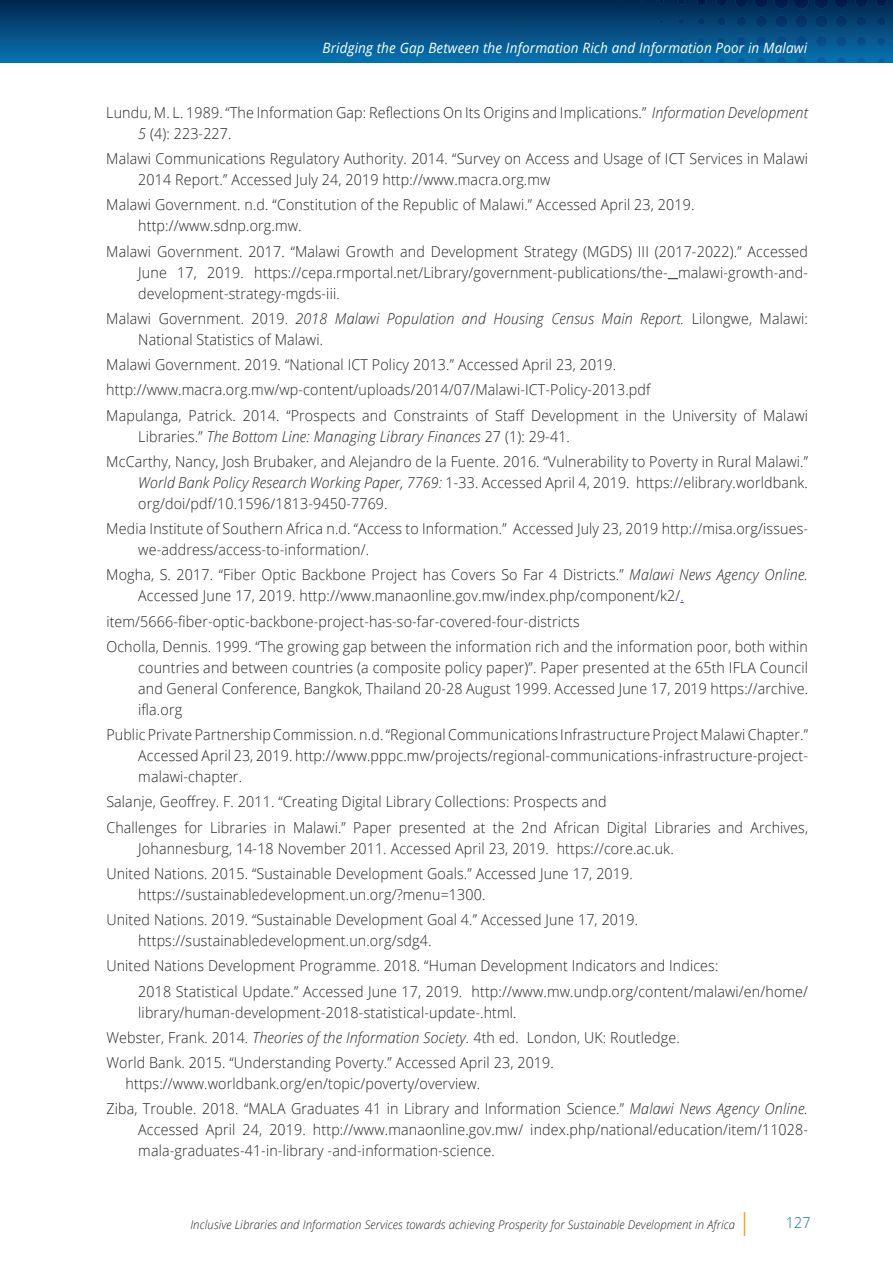
<style>
.page{position:relative;width:893px;height:1263px;background:#fff}
.page>*{position:absolute;margin:0;border:0;box-sizing:border-box;transform-origin:0 0}
.t1{font:300 15px/21px "Open Sans";letter-spacing:.01em;color:#231f20;scale:.95 1}
.t2{font:300 15px "Open Sans";color:#0570ad;scale:.95 1}
.t3{font:italic 14.25px "Open Sans";letter-spacing:.01em;color:#fff;scale:.95 1}
.t4{font:italic 300 12px "Open Sans";letter-spacing:.01em;color:#231f20;scale:.95 1}
.s1{font-style:italic}
.s2{color:#3853a3}
</style>
<div class="page">
<div style="left:0;top:0;width:893px;height:62px;background:linear-gradient(to bottom,#03264d,#0772b0)"></div>
<svg style="left:718px;top:58px;width:6px;height:4px"></svg>
<svg style="left:738px;top:58px;width:7px;height:4px"></svg>
<svg style="left:757px;top:57px;width:8px;height:5px"></svg>
<svg style="left:777px;top:57px;width:9px;height:5px"></svg>
<svg style="left:797px;top:57px;width:9px;height:5px"></svg>
<svg style="left:817px;top:57px;width:9px;height:5px"></svg>
<svg style="left:837px;top:57px;width:8px;height:5px"></svg>
<svg style="left:858px;top:58px;width:7px;height:4px"></svg>
<svg style="left:878px;top:58px;width:6px;height:4px"></svg>
<svg style="left:679px;top:39px;width:4px;height:5px"></svg>
<svg style="left:698px;top:38px;width:6px;height:6px"></svg>
<svg style="left:718px;top:38px;width:7px;height:7px"></svg>
<svg style="left:737px;top:37px;width:9px;height:9px"></svg>
<svg style="left:756px;top:37px;width:10px;height:9px"></svg>
<svg style="left:776px;top:36px;width:10px;height:11px"></svg>
<svg style="left:796px;top:36px;width:11px;height:11px"></svg>
<svg style="left:816px;top:36px;width:11px;height:11px"></svg>
<svg style="left:836px;top:36px;width:10px;height:10px"></svg>
<svg style="left:857px;top:37px;width:9px;height:9px"></svg>
<svg style="left:877px;top:38px;width:8px;height:7px"></svg>
<svg style="left:659px;top:20px;width:4px;height:3px"></svg>
<svg style="left:679px;top:19px;width:5px;height:5px"></svg>
<svg style="left:698px;top:18px;width:7px;height:7px"></svg>
<svg style="left:717px;top:17px;width:9px;height:9px"></svg>
<svg style="left:736px;top:16px;width:10px;height:11px"></svg>
<svg style="left:756px;top:16px;width:11px;height:11px"></svg>
<svg style="left:775px;top:15px;width:12px;height:13px"></svg>
<svg style="left:795px;top:15px;width:13px;height:13px"></svg>
<svg style="left:815px;top:15px;width:12px;height:13px"></svg>
<svg style="left:835px;top:16px;width:12px;height:11px"></svg>
<svg style="left:856px;top:16px;width:10px;height:11px"></svg>
<svg style="left:877px;top:17px;width:9px;height:9px"></svg>
<svg style="left:659px;top:0;width:4px;height:4px"></svg>
<svg style="left:678px;top:0;width:6px;height:5px"></svg>
<svg style="left:697px;top:0;width:8px;height:5px"></svg>
<svg style="left:716px;top:0;width:10px;height:6px"></svg>
<svg style="left:736px;top:0;width:11px;height:7px"></svg>
<svg style="left:755px;top:0;width:13px;height:8px"></svg>
<img style="left:774px;top:0;width:14px;height:8px">
<img style="left:794px;top:0;width:15px;height:9px">
<img style="left:814px;top:0;width:14px;height:9px">
<svg style="left:835px;top:0;width:13px;height:8px"></svg>
<svg style="left:855px;top:0;width:12px;height:7px"></svg>
<svg style="left:876px;top:0;width:10px;height:6px"></svg>
<svg style="left:744px;top:1212px;width:1px;height:24px"></svg>
<p class="t3" style="left:322px;top:38px;width:512px">Bridging the Gap Between the Information Rich and Information Poor in Malawi</p>
<p class="t1" style="left:138px;top:101px;width:706px;text-indent:-32px">Lundu, M. L. 1989. “The Information Gap: Reflections On Its Origins and Implications.” <span class="s1">Information Development<br>5</span> (4): 223-227.</p>
<p class="t1" style="left:138px;top:148px;width:706px;text-indent:-32px">Malawi Communications Regulatory Authority. 2014. “Survey on Access and Usage of ICT Services in Malawi<br>2014 Report.” Accessed July 24, 2019 http://www.macra.org.mw</p>
<p class="t1" style="left:138px;top:194px;width:587px;text-indent:-32px">Malawi Government. n.d. “Constitution of the Republic of Malawi.” Accessed April 23, 2019. http://www.sdnp.org.mw.</p>
<p class="t1" style="left:138px;top:240px;width:706px;text-align:justify;text-indent:-32px">Malawi Government. 2017. “Malawi Growth and Development Strategy (MGDS) III (2017-2022).” Accessed June 17, 2019. https://cepa.rmportal.net/Library/government-publications/the- malawi-growth-and&shy;development-strategy-mgds-iii.</p>
<p class="t1" style="left:138px;top:307px;width:706px;text-indent:-32px">Malawi Government. 2019. <span class="s1">2018 Malawi Population and Housing Census Main Report.</span> Lilongwe, Malawi:<br>National Statistics of Malawi.</p>
<p class="t1" style="left:106px;top:352px;width:740px;line-height:25.2px">Malawi Government. 2019. “National ICT Policy 2013.” Accessed April 23, 2019. http://www.macra.org.mw/wp-content/uploads/2014/07/Malawi-ICT-Policy-2013.pdf<br>Mapulanga, Patrick. 2014. “Prospects and Constraints of Staff Development in the University of Malawi</p>
<p class="t1" style="left:106px;top:423px;width:740px;line-height:25.2px;text-indent:32px">Libraries.” <span class="s1">The Bottom Line: Managing Library Finances</span> 27 (1): 29-41.<br>McCarthy, Nancy, Josh Brubaker, and Alejandro de la Fuente. 2016. “Vulnerability to Poverty in Rural Malawi.”</p>
<p class="t1" style="left:138px;top:471px;width:706px"><span class="s1">World Bank Policy Research Working Paper, 7769:</span> 1-33. Accessed April 4, 2019. https://elibrary.worldbank. org/doi/pdf/10.1596/1813-9450-7769.</p>
<p class="t1" style="left:138px;top:518px;width:706px;text-indent:-32px">Media Institute of Southern Africa n.d. “Access to Information.” Accessed July 23, 2019 http://misa.org/issues&shy;we-address/access-to-information/.</p>
<p class="t1" style="left:138px;top:564px;width:706px;text-indent:-32px">Mogha, S. 2017. “Fiber Optic Backbone Project has Covers So Far 4 Districts.” <span class="s1">Malawi News Agency Online.<br></span>Accessed June 17, 2019. http://www.manaonline.gov.mw/index.php/component/k2/<span class="s2">.</span></p>
<p class="t1" style="left:106px;top:608px;width:740px;line-height:25.2px">item/5666-fiber-optic-backbone-project-has-so-far-covered-four-districts<br>Ocholla, Dennis. 1999. “The growing gap between the information rich and the information poor, both within</p>
<p class="t1" style="left:138px;top:656px;width:707px;text-align:justify">countries and between countries (a composite policy paper)”. Paper presented at the 65th IFLA Council and General Conference, Bangkok, Thailand 20-28 August 1999. Accessed June 17, 2019 https://archive. ifla.org</p>
<p class="t1" style="left:138px;top:724px;width:706px;text-align:justify;text-indent:-32px">Public Private Partnership Commission. n.d. “Regional Communications Infrastructure Project Malawi Chapter.” Accessed April 23, 2019. http://www.pppc.mw/projects/regional-communications-infrastructure-project&shy;malawi-chapter.</p>
<p class="t1" style="left:106px;top:789px;width:740px;line-height:25.2px">Salanje, Geoffrey. F. 2011. “Creating Digital Library Collections: Prospects and<br>Challenges for Libraries in Malawi.” Paper presented at the 2nd African Digital Libraries and Archives,</p>
<p class="t1" style="left:106px;top:835px;width:599px;line-height:25.2px;text-indent:32px">Johannesburg, 14-18 November 2011. Accessed April 23, 2019. https://core.ac.uk.<br>United Nations. 2015. “Sustainable Development Goals.” Accessed June 17, 2019.</p>
<p class="t1" style="left:106px;top:881px;width:561px;line-height:25.2px;text-indent:32px">https://sustainabledevelopment.un.org/?menu=1300.<br>United Nations. 2019. “Sustainable Development Goal 4.” Accessed June 17, 2019.</p>
<p class="t1" style="left:138px;top:930px;width:310px">https://sustainabledevelopment.un.org/sdg4.</p>
<p class="t1" style="left:106px;top:955px;width:646px">United Nations Development Programme. 2018. “Human Development Indicators and Indices:</p>
<p class="t1" style="left:138px;top:980px;width:706px">2018 Statistical Update.” Accessed June 17, 2019. http://www.mw.undp.org/content/malawi/en/home/</p>
<p class="t1" style="left:106px;top:999px;width:605px;line-height:25.2px;text-indent:32px">library/human-development-2018-statistical-update-.html.<br>Webster, Frank. 2014. <span class="s1">Theories of the Information Society.</span> 4th ed. London, UK: Routledge.<br>World Bank. 2015. “Understanding Poverty.” Accessed April 23, 2019.</p>
<p class="t1" style="left:106px;top:1070px;width:740px;line-height:25.2px;text-indent:19px">https://www.worldbank.org/en/topic/poverty/overview.<br>Ziba, Trouble. 2018. “MALA Graduates 41 in Library and Information Science.” <span class="s1">Malawi News Agency Online.</span></p>
<p class="t1" style="left:138px;top:1119px;width:706px">Accessed April 24, 2019. http://www.manaonline.gov.mw/ index.php/national/education/item/11028- mala-graduates-41-in-library -and-information-science.</p>
<p class="t4" style="left:190px;top:1216px;width:575px">Inclusive Libraries and Information Services towards achieving Prosperity for Sustainable Development in Africa</p>
<p class="t2" style="left:786px;top:1212px;width:27px">127</p>
</div>
